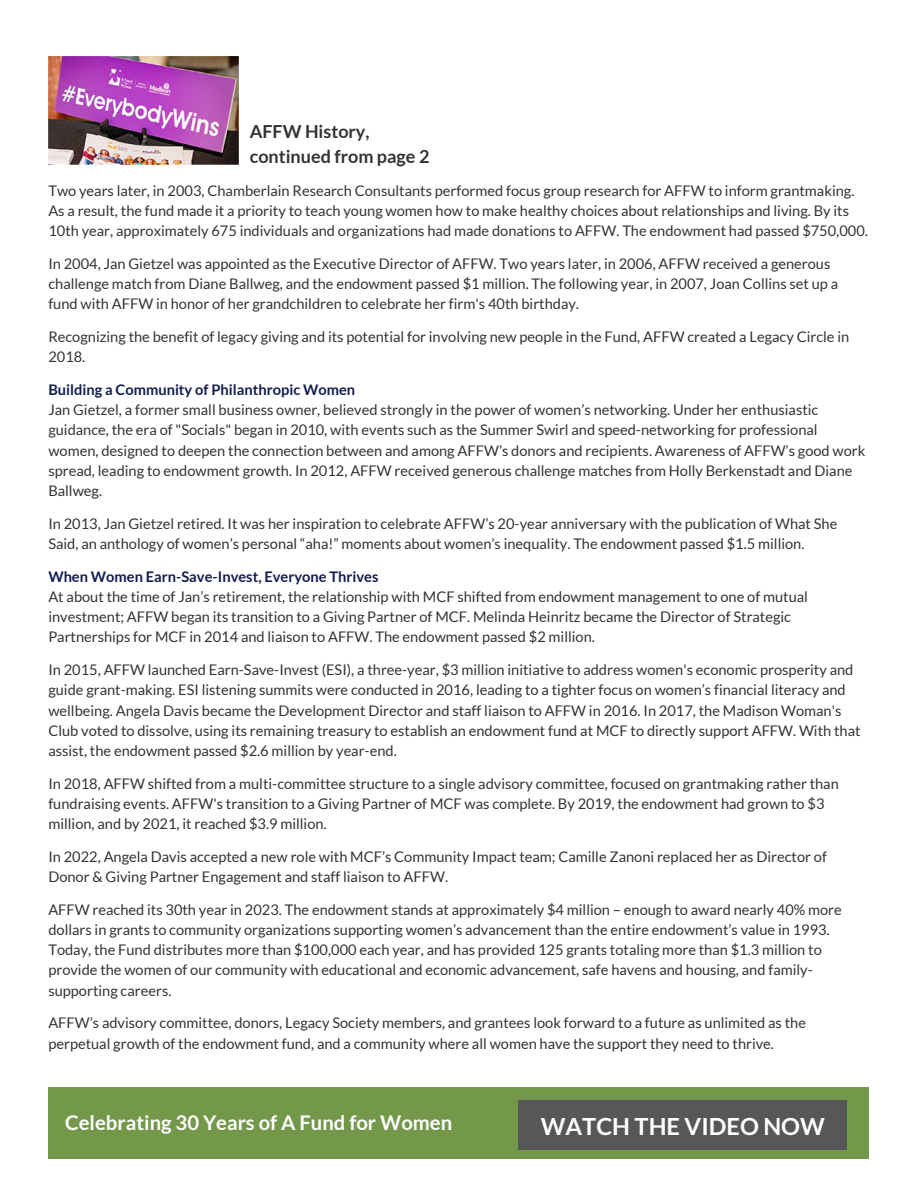
<style>
.page{position:relative;width:918px;height:1188px;background:#fff}
.page>*{position:absolute;margin:0;border:0;box-sizing:border-box;transform-origin:0 0}
.t1{font:700 23.7px "Lato";color:#fff}
.t2{font:700 20.25px "Lato";color:#fff}
.t3{font:700 18px/24.8px "Lato";color:#333}
.t4{font:14.7px/20.2px "Lato";color:#333}
.t5{font:700 14.7px "Lato";color:#131c4e}
</style>
<div class="page">
<div style="left:48px;top:1087px;width:821px;height:72px;background:#73984a"></div>
<div style="left:519px;top:1100px;width:328px;height:50px;background:#575757"></div>
<img style="left:48px;top:56px;width:190px;height:108px">
<p class="t3" style="left:250px;top:119px;width:181px">AFFW History, continued from page 2</p>
<p class="t4" style="left:48px;top:180px;width:821px">Two years later, in 2003, Chamberlain Research Consultants performed focus group research for AFFW to inform grantmaking.<br>As a result, the fund made it a priority to teach young women how to make healthy choices about relationships and living. By its<br>10th year, approximately 675 individuals and organizations had made donations to AFFW. The endowment had passed $750,000.</p>
<p class="t4" style="left:48px;top:253px;width:791px">In 2004, Jan Gietzel was appointed as the Executive Director of AFFW. Two years later, in 2006, AFFW received a generous challenge match from Diane Ballweg, and the endowment passed $1 million. The following year, in 2007, Joan Collins set up a fund with AFFW in honor of her grandchildren to celebrate her firm's 40th birthday.</p>
<p class="t4" style="left:48px;top:326px;width:802px">Recognizing the benefit of legacy giving and its potential for involving new people in the Fund, AFFW created a Legacy Circle in<br>2018.</p>
<p class="t5" style="left:48px;top:381px;width:308px">Building a Community of Philanthropic Women</p>
<p class="t4" style="left:48px;top:400px;width:819px">Jan Gietzel, a former small business owner, believed strongly in the power of women’s networking. Under her enthusiastic guidance, the era of "Socials" began in 2010, with events such as the Summer Swirl and speed-networking for professional women, designed to deepen the connection between and among AFFW’s donors and recipients. Awareness of AFFW’s good work spread, leading to endowment growth. In 2012, AFFW received generous challenge matches from Holly Berkenstadt and Diane Ballweg.</p>
<p class="t4" style="left:48px;top:513px;width:791px">In 2013, Jan Gietzel retired. It was her inspiration to celebrate AFFW’s 20-year anniversary with the publication of What She<br>Said, an anthology of women’s personal “aha!” moments about women’s inequality. The endowment passed $1.5 million.</p>
<p class="t5" style="left:48px;top:568px;width:332px">When Women Earn-Save-Invest, Everyone Thrives</p>
<p class="t4" style="left:48px;top:586px;width:761px">At about the time of Jan’s retirement, the relationship with MCF shifted from endowment management to one of mutual investment; AFFW began its transition to a Giving Partner of MCF. Melinda Heinritz became the Director of Strategic<br>Partnerships for MCF in 2014 and liaison to AFFW. The endowment passed $2 million.</p>
<p class="t4" style="left:48px;top:659px;width:814px">In 2015, AFFW launched Earn-Save-Invest (ESI), a three-year, $3 million initiative to address women's economic prosperity and guide grant-making. ESI listening summits were conducted in 2016, leading to a tighter focus on women’s financial literacy and wellbeing. Angela Davis became the Development Director and staff liaison to AFFW in 2016. In 2017, the Madison Woman's Club voted to dissolve, using its remaining treasury to establish an endowment fund at MCF to directly support AFFW. With that assist, the endowment passed $2.6 million by year-end.</p>
<p class="t4" style="left:48px;top:773px;width:792px">In 2018, AFFW shifted from a multi-committee structure to a single advisory committee, focused on grantmaking rather than fundraising events. AFFW's transition to a Giving Partner of MCF was complete. By 2019, the endowment had grown to $3 million, and by 2021, it reached $3.9 million.</p>
<p class="t4" style="left:48px;top:846px;width:780px">In 2022, Angela Davis accepted a new role with MCF’s Community Impact team; Camille Zanoni replaced her as Director of<br>Donor &amp; Giving Partner Engagement and staff liaison to AFFW.</p>
<p class="t4" style="left:48px;top:899px;width:795px">AFFW reached its 30th year in 2023. The endowment stands at approximately $4 million – enough to award nearly 40% more dollars in grants to community organizations supporting women’s advancement than the entire endowment’s value in 1993.<br>Today, the Fund distributes more than $100,000 each year, and has provided 125 grants totaling more than $1.3 million to provide the women of our community with educational and economic advancement, safe havens and housing, and family&shy;supporting careers.</p>
<p class="t4" style="left:48px;top:1013px;width:759px">AFFW’s advisory committee, donors, Legacy Society members, and grantees look forward to a future as unlimited as the perpetual growth of the endowment fund, and a community where all women have the support they need to thrive.</p>
<h2 class="t2" style="left:65px;top:1111px;width:388px">Celebrating 30 Years of A Fund for Women</h2>
<h1 class="t1" style="left:541px;top:1113px;width:286px">WATCH THE VIDEO NOW</h1>
</div>
